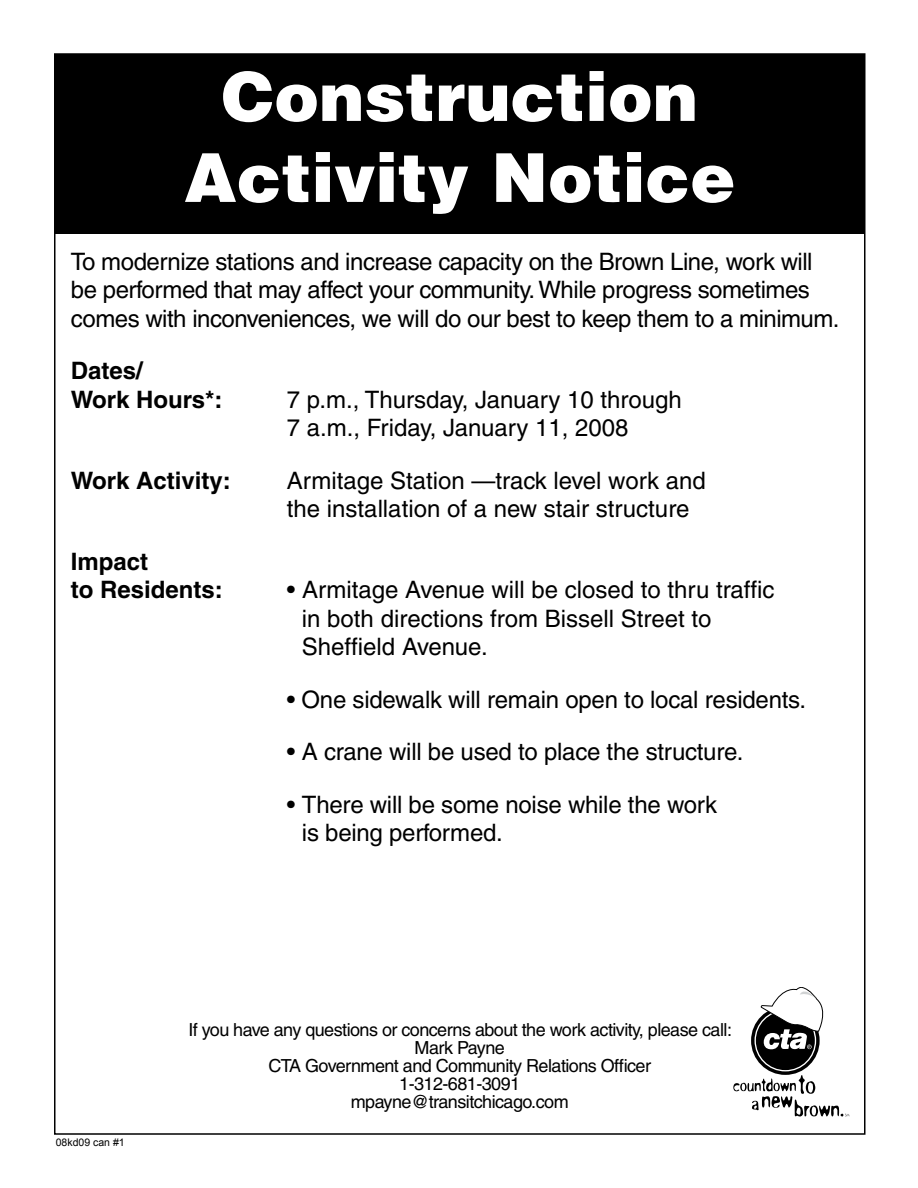
<style>
.page{position:relative;width:918px;height:1188px;background:#fff}
.page>*{position:absolute;margin:0;border:0;box-sizing:border-box;transform-origin:0 0}
.t1{font:900 67.5px/81px "Helvetica";color:#fff;text-align:center}
.t2{font:24px/28.5px "Helvetica";letter-spacing:-.01em;color:#000}
.t3{font:700 24px/28.5px "Helvetica";color:#000}
.t4{font:18px/18px "Helvetica";letter-spacing:-.03em;color:#000;text-align:center}
.t5{font:10.5px "Arial";color:#000}
</style>
<div class="page">
<div style="left:55px;top:54px;width:810px;height:180px;background:#000"></div>
<svg style="left:733px;top:1075px;width:116px;height:41px"></svg>
<div style="left:751px;top:1006px;width:69px;height:69px;border:3px solid #000;border-radius:50%"></div>
<div style="left:756px;top:1011px;width:59px;height:59px;background:#000;border-radius:50%"></div>
<svg style="left:761px;top:987px;width:63px;height:62px"></svg>
<h1 class="t1" style="left:184px;top:54px;width:553px">Construction<br>Activity Notice</h1>
<p class="t2" style="left:71px;top:247px;width:770px">To modernize stations and increase capacity on the Brown Line, work will be performed that may affect your community. While progress sometimes comes with inconveniences, we will do our best to keep them to a minimum.</p>
<p class="t3" style="left:71px;top:356px;width:153px">Dates/<br>Work Hours*:</p>
<p class="t2" style="left:287px;top:385px;width:397px">7 p.m., Thursday, January 10 through<br>7 a.m., Friday, January 11, 2008</p>
<p class="t3" style="left:71px;top:466px;width:161px">Work Activity:</p>
<p class="t2" style="left:287px;top:466px;width:420px">Armitage Station —track level work and the installation of a new stair structure</p>
<p class="t3" style="left:71px;top:547px;width:154px">Impact<br>to Residents:</p>
<p class="t2" style="left:302px;top:576px;width:474px;text-indent:-15px">• Armitage Avenue will be closed to thru traffic in both directions from Bissell Street to<br>Sheffield Avenue.</p>
<p class="t2" style="left:287px;top:685px;width:521px">• One sidewalk will remain open to local residents.</p>
<p class="t2" style="left:287px;top:738px;width:458px">• A crane will be used to place the structure.</p>
<p class="t2" style="left:302px;top:790px;width:417px;text-indent:-15px">• There will be some noise while the work is being performed.</p>
<p class="t5" style="left:56px;top:1135px;width:70px">08kd09 can #1</p>
<p class="t4" style="left:188px;top:1021px;width:545px">If you have any questions or concerns about the work activity, please call:<br>Mark Payne<br>CTA Government and Community Relations Officer<br>1-312-681-3091<br>mpayne@transitchicago.com</p>
</div>
